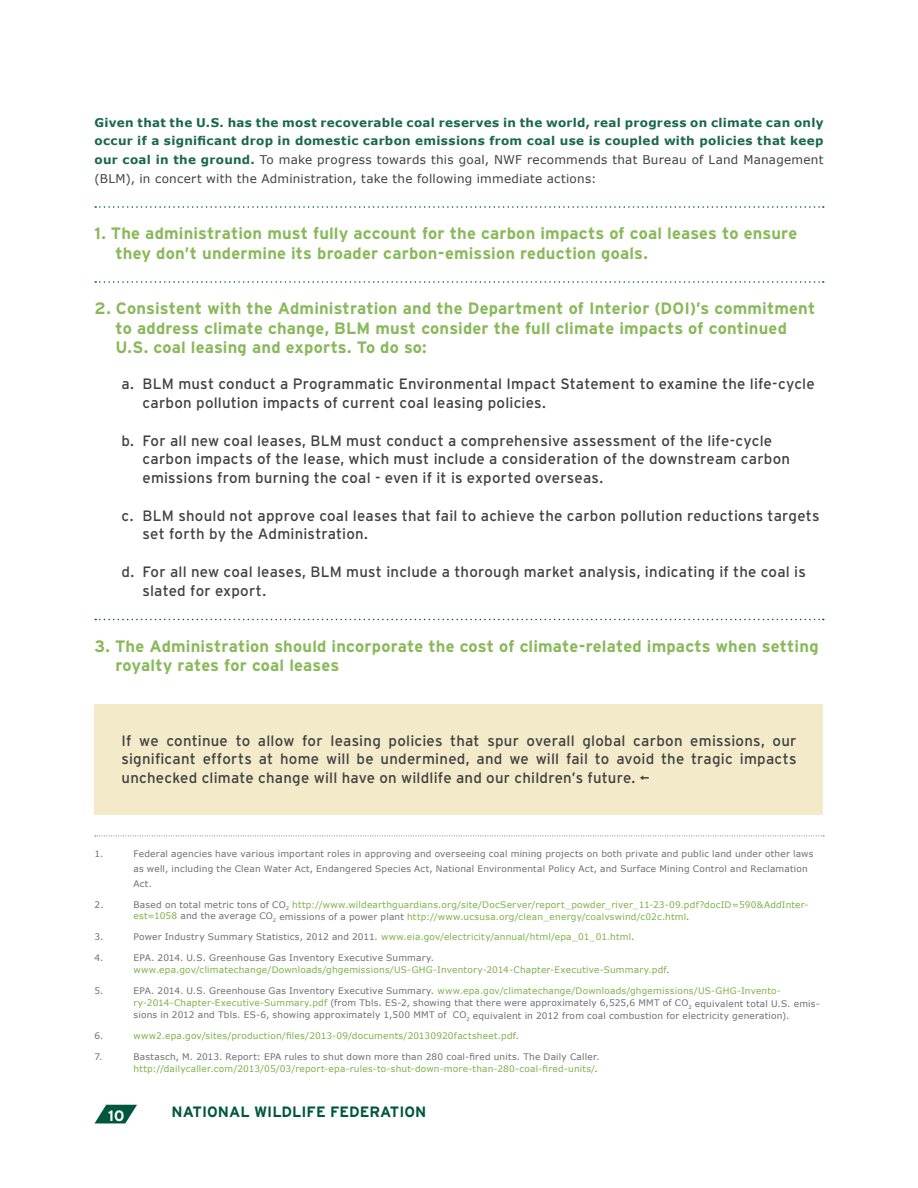
<style>
.page{position:relative;width:918px;height:1188px;background:#fff}
.page>*{position:absolute;margin:0;border:0;box-sizing:border-box;transform-origin:0 0}
.t1{font:700 16.5px/19.5px "Interstate";letter-spacing:.01em;color:#89b95a}
.t2{font:15px/18.8px "Interstate";letter-spacing:.015em;color:#414042}
.t3{font:700 15px "Interstate";color:#00573d}
.t4{font:700 15px "Interstate";color:#fff}
.t5{font:700 12px/18.8px "Verdana";letter-spacing:.025em;color:#1a6850;text-align:justify}
.t6{font:9px/12px "Verdana";letter-spacing:.025em;color:#7cb147}
.t7{font:9px/15px "Verdana";letter-spacing:.02em;color:#6d6e71}
.s1{font-weight:400;color:#414042}
.s2{color:#6d6e71}
.s3{color:#7cb147}
</style>
<div class="page">
<svg style="left:95px;top:1105px;width:42px;height:18px"></svg>
<div style="left:94px;top:704px;width:730px;height:110px;background:#f2eac8"></div>
<svg style="left:95px;top:206px;width:729px;height:2px"></svg>
<svg style="left:95px;top:281px;width:729px;height:2px"></svg>
<svg style="left:95px;top:619px;width:729px;height:1px"></svg>
<svg style="left:95px;top:836px;width:729px;height:1px"></svg>
<p class="t5" style="left:94px;top:113px;width:731px">Given that the U.S. has the most recoverable coal reserves in the world, real progress on climate can only occur if a significant drop in domestic carbon emissions from coal use is coupled with policies that keep our coal in the ground. <span class="s1">To make progress towards this goal, NWF recommends that Bureau of Land Management (BLM), in concert with the Administration, take the following immediate actions:</span></p>
<p class="t1" style="left:116px;top:224px;width:683px;text-indent:-21px">1. The administration must fully account for the carbon impacts of coal leases to ensure they don’t undermine its broader carbon-emission reduction goals.</p>
<p class="t1" style="left:116px;top:299px;width:701px;text-indent:-21px">2. Consistent with the Administration and the Department of Interior (DOI)’s commitment to address climate change, BLM must consider the full climate impacts of continued<br>U.S. coal leasing and exports. To do so:</p>
<p class="t2" style="left:143px;top:374px;width:674px;text-indent:-21px">a. BLM must conduct a Programmatic Environmental Impact Statement to examine the life-cycle carbon pollution impacts of current coal leasing policies.</p>
<p class="t2" style="left:143px;top:431px;width:649px;text-indent:-21px">b. For all new coal leases, BLM must conduct a comprehensive assessment of the life-cycle carbon impacts of the lease, which must include a consideration of the downstream carbon emissions from burning the coal - even if it is exported overseas.</p>
<p class="t2" style="left:143px;top:506px;width:679px;text-indent:-21px">c. BLM should not approve coal leases that fail to achieve the carbon pollution reductions targets set forth by the Administration.</p>
<p class="t2" style="left:143px;top:562px;width:665px;text-indent:-21px">d. For all new coal leases, BLM must include a thorough market analysis, indicating if the coal is slated for export.</p>
<p class="t1" style="left:116px;top:636px;width:705px;text-indent:-21px">3. The Administration should incorporate the cost of climate-related impacts when setting royalty rates for coal leases</p>
<p class="t2" style="left:121px;top:731px;width:677px;text-align:justify">If we continue to allow for leasing policies that spur overall global carbon emissions, our significant efforts at home will be undermined, and we will fail to avoid the tragic impacts unchecked climate change will have on wildlife and our children’s future. ∆</p>
<p class="t7" style="left:94px;top:846px;width:10px">1.</p>
<p class="t7" style="left:133px;top:846px;width:681px">Federal agencies have various important roles in approving and overseeing coal mining projects on both private and public land under other laws as well, including the Clean Water Act, Endangered Species Act, National Environmental Policy Act, and Surface Mining Control and Reclamation<br>Act.</p>
<p class="t7" style="left:94px;top:897px;width:11px">2.</p>
<p class="t6" style="left:133px;top:898px;width:677px"><span class="s2">Based on total metric tons of CO</span><sub>2</sub> http://www.wildearthguardians.org/site/DocServer/report_powder_river_11-23-09.pdf?docID=590&amp;AddInter&shy;est=1058 <span class="s2">and the average CO</span><sub>2</sub> <span class="s2">emissions of a power plant</span> http://www.ucsusa.org/clean_energy/coalvswind/c02c.html<span class="s2">.</span></p>
<p class="t7" style="left:95px;top:930px;width:11px">3.</p>
<p class="t6" style="left:133px;top:931px;width:503px"><span class="s2">Power Industry Summary Statistics, 2012 and 2011.</span> www.eia.gov/electricity/annual/html/epa_01_01.html<span class="s2">.</span></p>
<p class="t7" style="left:95px;top:951px;width:10px">4.</p>
<p class="t6" style="left:133px;top:952px;width:538px"><span class="s2">EPA. 2014. U.S. Greenhouse Gas Inventory Executive Summary. </span>www.epa.gov/climatechange/Downloads/ghgemissions/US-GHG-Inventory-2014-Chapter-Executive-Summary.pdf<span class="s2">.</span></p>
<p class="t7" style="left:95px;top:984px;width:11px">5.</p>
<p class="t7" style="left:133px;top:985px;width:688px;line-height:12px">EPA. 2014. U.S. Greenhouse Gas Inventory Executive Summary. <span class="s3">www.epa.gov/climatechange/Downloads/ghgemissions/US-GHG-Invento&shy;ry-2014-Chapter-Executive-Summary.pdf</span> (from Tbls. ES-2, showing that there were approximately 6,525,6 MMT of CO<sub>2</sub> equivalent total U.S. emis&shy;sions in 2012 and Tbls. ES-6, showing approximately 1,500 MMT of CO<sub>2</sub> equivalent in 2012 from coal combustion for electricity generation).</p>
<p class="t7" style="left:94px;top:1029px;width:11px">6.</p>
<p class="t6" style="left:133px;top:1030px;width:387px">www2.epa.gov/sites/production/files/2013-09/documents/20130920factsheet.pdf<span class="s2">.</span></p>
<p class="t7" style="left:94px;top:1050px;width:10px">7.</p>
<p class="t6" style="left:133px;top:1051px;width:468px"><span class="s2">Bastasch, M. 2013. Report: EPA rules to shut down more than 280 coal-fired units. The Daily Caller. </span>http://dailycaller.com/2013/05/03/report-epa-rules-to-shut-down-more-than-280-coal-fired-units/<span class="s2">.</span></p>
<p class="t4" style="left:108px;top:1107px;width:18px">10</p>
<p class="t3" style="left:172px;top:1103px;width:256px">NATIONAL WILDLIFE FEDERATION</p>
</div>
